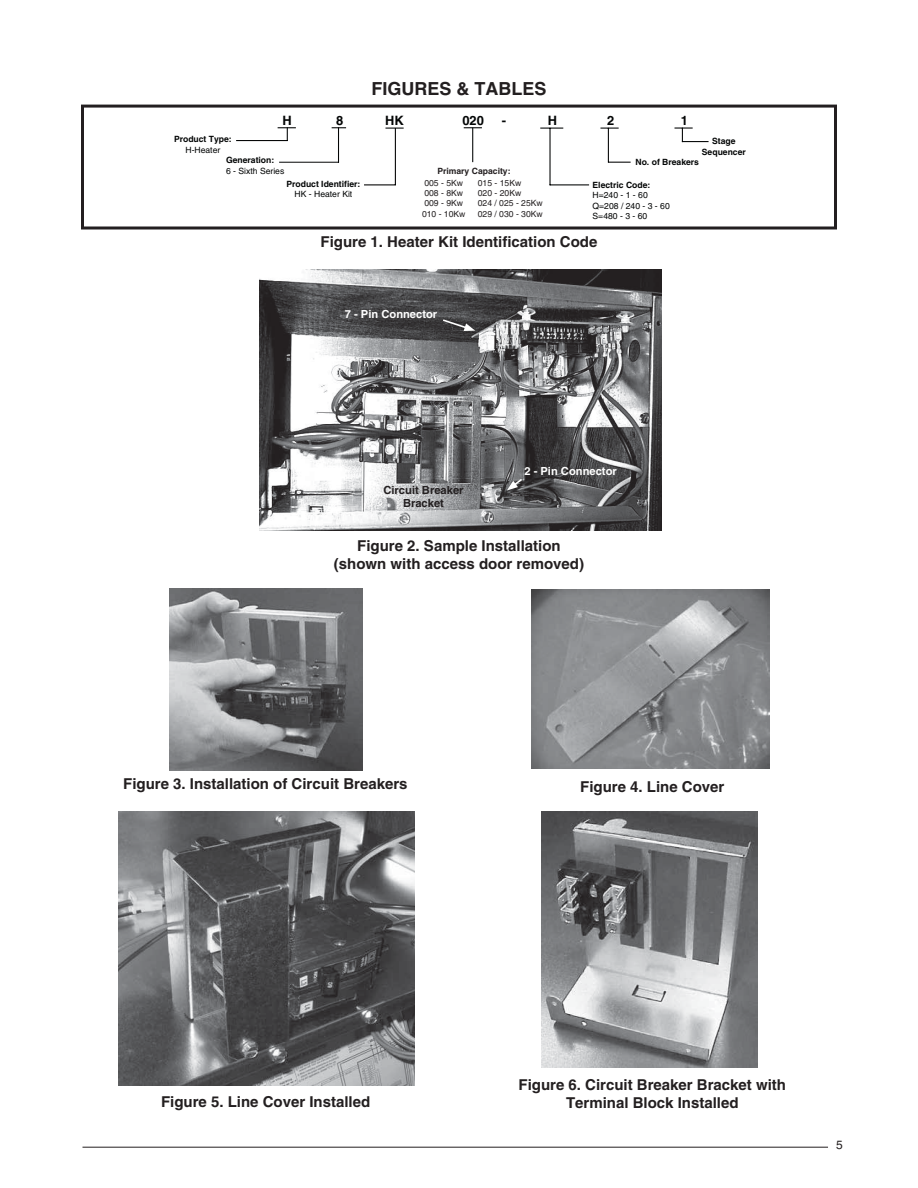
<style>
.page{position:relative;width:918px;height:1188px;background:#fff}
.page>*{position:absolute;margin:0;border:0;box-sizing:border-box;transform-origin:0 0}
.t1{font:700 18px "Helvetica";color:#231f20}
.t2{font:700 15px/18px "Helvetica";color:#231f20;text-align:center}
.t3{font:700 12.9px "Helvetica";color:#030505}
.t4{font:12px "Helvetica";color:#231f20}
.t5{font:700 11.1px "Helvetica";color:#fff}
.t6{font:700 11.1px/13.4px "Helvetica";color:#231f20;text-align:center}
.t7{font:700 8.55px/10.4px "Helvetica";color:#030505;text-align:center}
.t8{font:8.55px/10.4px "Helvetica";color:#231f20}
.t9{font:8.55px/10.4px "Helvetica";color:#030505}
.t10{font:700 8.55px "Helvetica";color:#231f20}
</style>
<div class="page">
<hr style="left:82px;top:1147px;width:746px;height:1px;background:#231f20">
<img style="left:118px;top:811px;width:297px;height:275px">
<img style="left:260px;top:269px;width:401px;height:261px">
<svg style="left:507px;top:477px;width:17px;height:13px"></svg>
<svg style="left:441px;top:318px;width:34px;height:13px"></svg>
<img style="left:531px;top:590px;width:239px;height:178px">
<img style="left:169px;top:589px;width:194px;height:182px">
<img style="left:542px;top:811px;width:215px;height:257px">
<hr style="left:472px;top:128px;width:1px;height:34px;background:#030505">
<hr style="left:236px;top:140px;width:52px;height:1px;background:#030505">
<hr style="left:279px;top:162px;width:60px;height:1px;background:#030505">
<hr style="left:338px;top:127px;width:1px;height:36px;background:#030505">
<hr style="left:395px;top:128px;width:1px;height:57px;background:#000">
<hr style="left:364px;top:184px;width:32px;height:1px;background:#000">
<svg style="left:464px;top:127px;width:18px;height:1px"></svg>
<svg style="left:278px;top:127px;width:18px;height:13px"></svg>
<svg style="left:332px;top:127px;width:14px;height:1px"></svg>
<svg style="left:385px;top:128px;width:19px;height:1px"></svg>
<hr style="left:608px;top:128px;width:1px;height:35px;background:#030505">
<svg style="left:600px;top:128px;width:19px;height:1px"></svg>
<hr style="left:549px;top:128px;width:2px;height:57px;background:#030505">
<svg style="left:540px;top:128px;width:23px;height:1px"></svg>
<svg style="left:609px;top:162px;width:22px;height:1px"></svg>
<hr style="left:550px;top:184px;width:39px;height:1px;background:#030505">
<svg style="left:675px;top:127px;width:34px;height:15px"></svg>
<div style="left:81px;top:105px;width:756px;height:125px;border:3px solid #231f20"></div>
<p class="t1" style="left:371px;top:78px;width:177px">Figu res &amp; Tables</p>
<p class="t3" style="left:282px;top:113px;width:11px">H</p>
<p class="t3" style="left:385px;top:113px;width:20px">HK</p>
<p class="t3" style="left:462px;top:113px;width:23px">020</p>
<p class="t3" style="left:502px;top:113px;width:6px">-</p>
<p class="t3" style="left:548px;top:113px;width:11px">H</p>
<p class="t3" style="left:681px;top:113px;width:9px">1</p>
<p class="t3" style="left:336px;top:113px;width:9px">8</p>
<p class="t3" style="left:607px;top:113px;width:9px">2</p>
<p class="t7" style="left:174px;top:134px;width:59px">Product Type:</p>
<p class="t9" style="left:185px;top:144px;width:36px">H-Heater</p>
<p class="t7" style="left:226px;top:155px;width:50px">Generation:</p>
<p class="t9" style="left:226px;top:166px;width:60px">6 - Sixth Series</p>
<p class="t7" style="left:286px;top:178px;width:76px">Product Identifier:</p>
<p class="t9" style="left:295px;top:189px;width:59px">HK - Heater Kit</p>
<p class="t10" style="left:437px;top:166px;width:75px">Primary Capacity:</p>
<p class="t8" style="left:422px;top:178px;width:45px">005 - 5Kw<br>008 - 8Kw<br>009 - 9Kw<br>010 - 10Kw</p>
<p class="t8" style="left:478px;top:178px;width:67px">015 - 15Kw<br>020 - 20Kw<br>024 / 025 - 25Kw<br>029 / 030 - 30Kw</p>
<p class="t7" style="left:702px;top:136px;width:45px">Stage<br>Sequencer</p>
<p class="t7" style="left:636px;top:157px;width:65px">No. of Breakers</p>
<p class="t7" style="left:593px;top:180px;width:59px">Electric Code:</p>
<p class="t9" style="left:593px;top:190px;width:79px">H=240 - 1 - 60<br>Q=208 / 240 - 3 - 60<br>S=480 - 3 - 60</p>
<p class="t2" style="left:321px;top:232px;width:278px">Figure 1. Heater Kit Identification Code</p>
<p class="t5" style="left:345px;top:307px;width:94px">7 - Pin Connector</p>
<p class="t6" style="left:383px;top:483px;width:82px">Circuit Breaker<br>Bracket</p>
<p class="t5" style="left:524px;top:464px;width:94px">2 - Pin Connector</p>
<p class="t2" style="left:334px;top:536px;width:252px">Figure 2. Sample Installation (shown with access door removed)</p>
<p class="t2" style="left:123px;top:775px;width:286px">Figure 3. Installation of Circuit Breakers</p>
<p class="t2" style="left:580px;top:778px;width:146px">Figure 4. Line Cover</p>
<p class="t2" style="left:161px;top:1093px;width:211px">Figure 5. Line Cover Installed</p>
<p class="t2" style="left:519px;top:1075px;width:269px">Figure 6. Circuit Breaker Bracket with<br>Terminal Block Installed</p>
<p class="t4" style="left:836px;top:1138px;width:8px">5</p>
</div>
